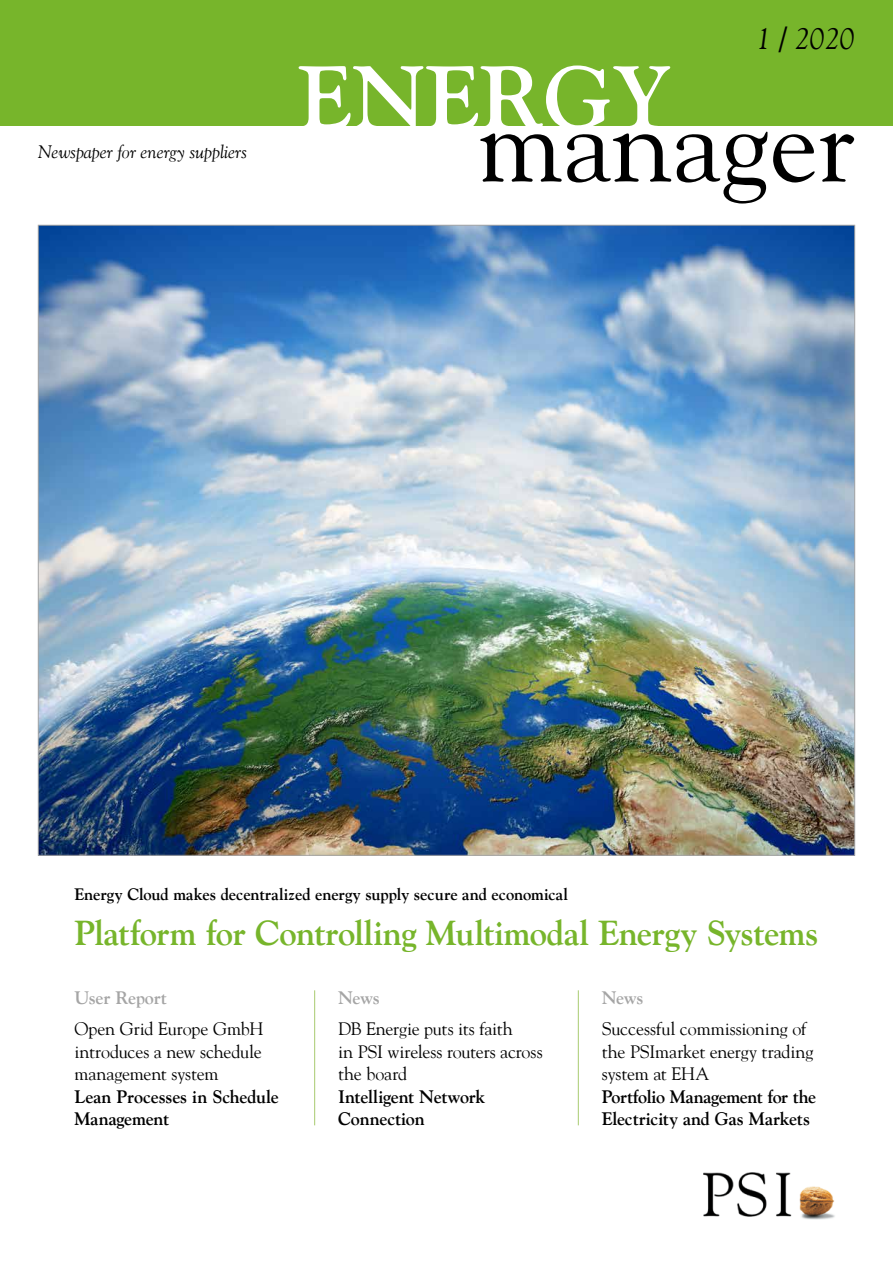
<style>
.page{position:relative;width:893px;height:1263px;background:#fff}
.page>*{position:absolute;margin:0;border:0;box-sizing:border-box;transform-origin:0 0}
.t1{font:109.5px "Goudy";color:#000}
.t2{font:700 88.35px "Goudy";color:#fff}
.t3{font:700 34.5px "Goudy";letter-spacing:-.015em;color:#77b52b}
.t4{font:italic 30px "Goudy";color:#000}
.t5{font:18px/22.5px "Goudy";letter-spacing:-.01em;color:#000}
.t6{font:700 18px/22.5px "Goudy";letter-spacing:-.01em;color:#000}
.t7{font:italic 18px "Goudy";color:#000}
.t8{font:700 18px "Goudy";letter-spacing:-.015em;color:#a5a5a5}
.t9{font:700 16.5px "Goudy";letter-spacing:-.005em;color:#000}
</style>
<div class="page">
<div style="left:0;top:0;width:893px;height:126px;background:#77b52b"></div>
<img style="left:704px;top:1172px;width:131px;height:47px">
<img style="left:40px;top:227px;width:813px;height:627px">
<hr style="left:314px;top:990px;width:1px;height:135px;background:#a8cb70">
<hr style="left:578px;top:990px;width:1px;height:135px;background:#a8cb70">
<p class="t7" style="left:38px;top:141px;width:210px">Newspaper for energy suppliers</p>
<h2 class="t2" style="left:299px;top:43px;width:374px">ENERGY</h2>
<h3 class="t4" style="left:756px;top:21px;width:100px">1 / 2020</h3>
<h1 class="t1" style="left:478px;top:75px;width:379px">manager</h1>
<p class="t9" style="left:74px;top:884px;width:495px">Energy Cloud makes decentralized energy supply secure and economical</p>
<h3 class="t3" style="left:74px;top:912px;width:746px">Platform for Controlling Multimodal Energy Systems</h3>
<p class="t8" style="left:602px;top:986px;width:43px">News</p>
<p class="t5" style="left:602px;top:1017px;width:213px">Successful commissioning of the PSImarket energy trading system at EHA</p>
<p class="t6" style="left:602px;top:1085px;width:216px">Portfolio Management for the<br>Electricity and Gas Markets</p>
<p class="t8" style="left:74px;top:986px;width:94px">User Report</p>
<p class="t5" style="left:74px;top:1017px;width:191px;text-align:justify">Open Grid Europe GmbH introduces a new schedule management system</p>
<p class="t6" style="left:74px;top:1085px;width:206px">Lean Processes in Schedule<br>Management</p>
<p class="t8" style="left:338px;top:986px;width:43px">News</p>
<p class="t5" style="left:338px;top:1017px;width:206px">DB Energie puts its faith<br>in PSI wireless routers across the board</p>
<p class="t6" style="left:338px;top:1085px;width:149px">Intelligent Network<br>Connection</p>
</div>
